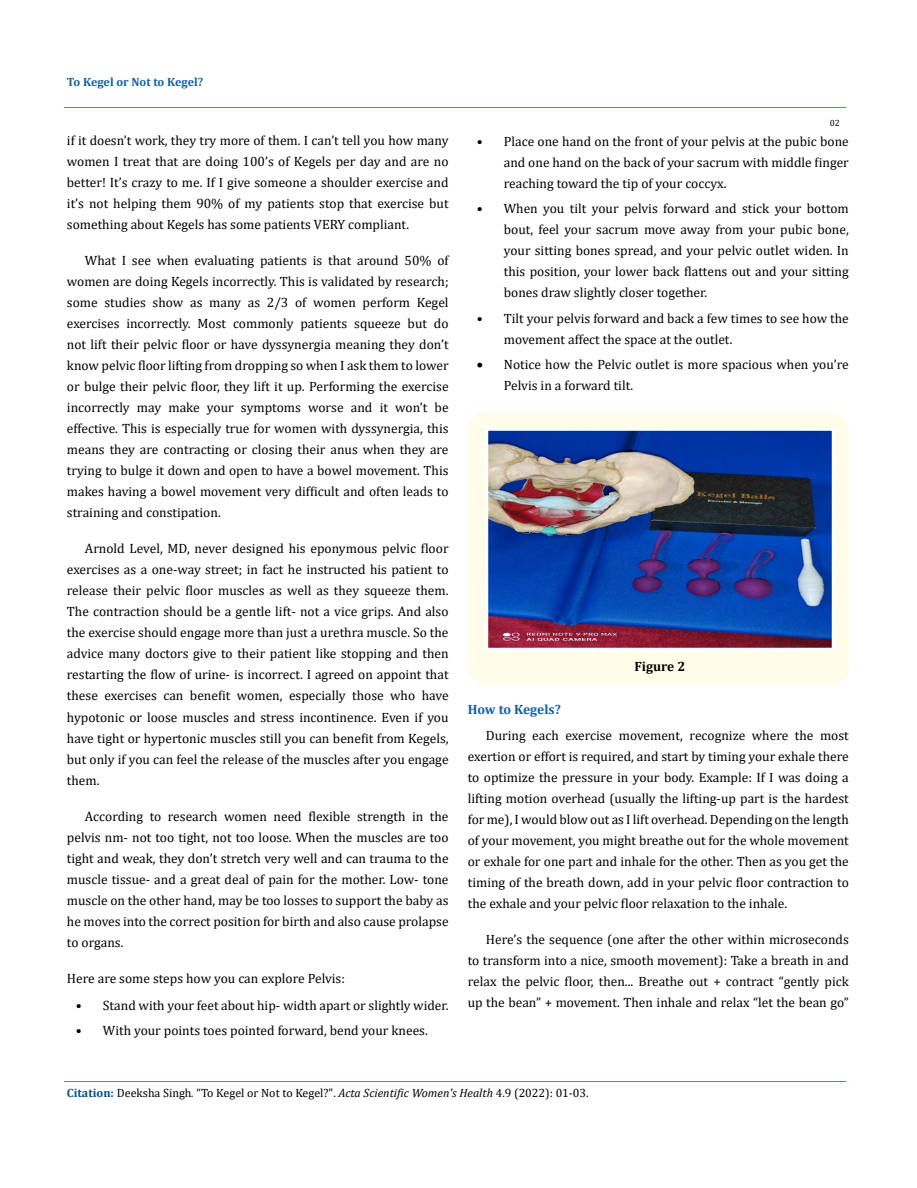
<style>
.page{position:relative;width:917px;height:1188px;background:#fff}
.page>*{position:absolute;margin:0;border:0;box-sizing:border-box;transform-origin:0 0}
.t1{font:13.5px/21px "Cambria";color:#000;text-align:justify}
.t2{font:700 13.5px "Cambria";color:#1560a6}
.t3{font:700 13.5px "Cambria";color:#000}
.t4{font:12px "Cambria";color:#000}
.t5{font:700 12px "Cambria";color:#1560a6}
.t6{font:9px "Cambria";color:#000}
.s1{font-weight:700;color:#035089}
.s2{font-style:italic}
</style>
<div class="page">
<div style="left:468px;top:412px;width:380px;height:273px;background:#fffde9;border-radius:18px"></div>
<img style="left:485px;top:428px;width:349px;height:222px">
<hr style="left:64px;top:108px;width:781px;height:1px;background:#e05d1a">
<hr style="left:64px;top:1082px;width:781px;height:1px;background:#e05d1a">
<p class="t5" style="left:67px;top:73px;width:138px">To Kegel or Not to Kegel?</p>
<p class="t1" style="left:67px;top:130px;width:383px">if it doesn’t work, they try more of them. I can’t tell you how many women I treat that are doing 100’s of Kegels per day and are no better! It’s crazy to me. If I give someone a shoulder exercise and it’s not helping them 90% of my patients stop that exercise but something about Kegels has some patients VERY compliant.</p>
<p class="t1" style="left:67px;top:250px;width:383px;text-indent:18px">What I see when evaluating patients is that around 50% of women are doing Kegels incorrectly. This is validated by research; some studies show as many as 2/3 of women perform Kegel exercises incorrectly. Most commonly patients squeeze but do not lift their pelvic floor or have dyssynergia meaning they don’t know pelvic floor lifting from dropping so when I ask them to lower or bulge their pelvic floor, they lift it up. Performing the exercise incorrectly may make your symptoms worse and it won’t be effective. This is especially true for women with dyssynergia, this means they are contracting or closing their anus when they are trying to bulge it down and open to have a bowel movement. This makes having a bowel movement very difficult and often leads to straining and constipation.</p>
<p class="t1" style="left:67px;top:538px;width:383px;text-indent:18px">Arnold Level, MD, never designed his eponymous pelvic floor exercises as a one-way street; in fact he instructed his patient to release their pelvic floor muscles as well as they squeeze them.<br>The contraction should be a gentle lift- not a vice grips. And also the exercise should engage more than just a urethra muscle. So the advice many doctors give to their patient like stopping and then restarting the flow of urine- is incorrect. I agreed on appoint that these exercises can benefit women, especially those who have hypotonic or loose muscles and stress incontinence. Even if you have tight or hypertonic muscles still you can benefit from Kegels, but only if you can feel the release of the muscles after you engage them.</p>
<p class="t1" style="left:67px;top:805px;width:383px;text-indent:18px">According to research women need flexible strength in the pelvis nm- not too tight, not too loose. When the muscles are too tight and weak, they don’t stretch very well and can trauma to the muscle tissue- and a great deal of pain for the mother. Low- tone muscle on the other hand, may be too losses to support the baby as he moves into the correct position for birth and also cause prolapse to organs.</p>
<p class="t1" style="left:67px;top:967px;width:279px">Here are some steps how you can explore Pelvis:</p>
<p class="t1" style="left:76px;top:994px;width:374px">• Stand with your feet about hip- width apart or slightly wider.</p>
<p class="t1" style="left:76px;top:1020px;width:353px">• With your points toes pointed forward, bend your knees.</p>
<p class="t6" style="left:829px;top:118px;width:11px">02</p>
<p class="t1" style="left:504px;top:130px;width:346px;text-indent:-27px">• Place one hand on the front of your pelvis at the pubic bone and one hand on the back of your sacrum with middle finger reaching toward the tip of your coccyx.</p>
<p class="t1" style="left:504px;top:198px;width:346px;text-indent:-27px">• When you tilt your pelvis forward and stick your bottom bout, feel your sacrum move away from your pubic bone, your sitting bones spread, and your pelvic outlet widen. In this position, your lower back flattens out and your sitting bones draw slightly closer together.</p>
<p class="t1" style="left:504px;top:307px;width:346px;text-indent:-27px">• Tilt your pelvis forward and back a few times to see how the movement affect the space at the outlet.</p>
<p class="t1" style="left:504px;top:354px;width:346px;text-indent:-27px">• Notice how the Pelvic outlet is more spacious when you’re<br>Pelvis in a forward tilt.</p>
<p class="t3" style="left:634px;top:656px;width:52px">Figure 2</p>
<p class="t2" style="left:468px;top:700px;width:95px">How to Kegels?</p>
<p class="t1" style="left:468px;top:724px;width:382px;text-indent:18px">During each exercise movement, recognize where the most exertion or effort is required, and start by timing your exhale there to optimize the pressure in your body. Example: If I was doing a lifting motion overhead (usually the lifting-up part is the hardest for me), I would blow out as I lift overhead. Depending on the length of your movement, you might breathe out for the whole movement or exhale for one part and inhale for the other. Then as you get the timing of the breath down, add in your pelvic floor contraction to the exhale and your pelvic floor relaxation to the inhale.</p>
<p class="t1" style="left:468px;top:928px;width:382px;text-indent:18px">Here’s the sequence (one after the other within microseconds to transform into a nice, smooth movement): Take a breath in and relax the pelvic floor, then... Breathe out + contract “gently pick up the bean” + movement. Then inhale and relax “let the bean go”</p>
<p class="t4" style="left:67px;top:1086px;width:523px"><span class="s1">Citation:</span> Deeksha Singh<span class="s2">.</span> “To Kegel or Not to Kegel?". <span class="s2">Acta Scientific Women's Health</span> 4.9 (2022): 01-03.</p>
</div>
